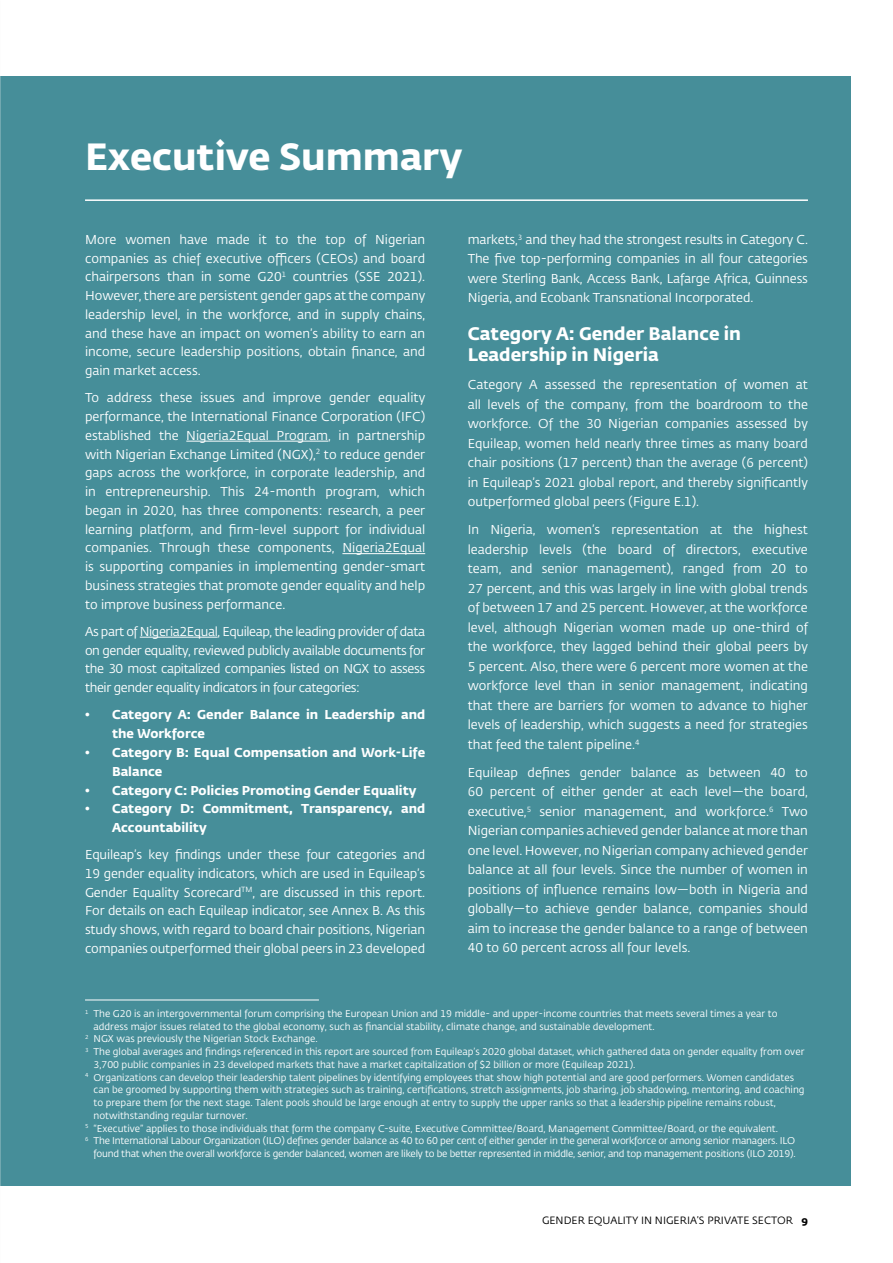
<style>
.page{position:relative;width:893px;height:1263px;background:#fff}
.page>*{position:absolute;margin:0;border:0;box-sizing:border-box;transform-origin:0 0}
.t1{font:700 37.5px "Fedra Sans Std";color:#fff}
.t2{font:700 18px/21px "Fedra Sans Std";color:#fff}
.t3{font:12.75px/19.5px "Fedra Sans Std";color:#fff;text-align:justify}
.t4{font:700 12.75px/18.8px "Fedra Sans Std";color:#fff}
.t5{font:10.5px "Fedra Sans Std";color:#000}
.t6{font:9.75px "Fedra Sans Std";color:#fff}
.t7{font:9.75px "Fedra Sans Std";letter-spacing:-.02em;color:#fff}
.s1{font-weight:700}
</style>
<div class="page">
<div style="left:0;top:77px;width:850px;height:1109px;background:#468e99"></div>
<hr style="left:186px;top:441px;width:142px;height:1px;background:#fff">
<hr style="left:342px;top:553px;width:83px;height:1px;background:#fff">
<hr style="left:140px;top:637px;width:78px;height:1px;background:#fff">
<hr style="left:85px;top:1000px;width:234px;height:1px;background:#fff">
<hr style="left:85px;top:199px;width:723px;height:2px;background:#fff">
<h1 class="t1" style="left:85px;top:132px;width:379px">Executive Summary</h1>
<p class="t3" style="left:85px;top:230px;width:342px;line-height:18.8px">More women have made it to the top of Nigerian companies as chief executive officers (CEOs) and board chairpersons than in some G20<sup>1</sup> countries (SSE 2021).<br>However, there are persistent gender gaps at the company leadership level, in the workforce, and in supply chains, and these have an impact on women’s ability to earn an income, secure leadership positions, obtain finance, and gain market access.</p>
<p class="t3" style="left:85px;top:389px;width:342px;line-height:18.8px">To address these issues and improve gender equality performance, the International Finance Corporation (IFC) established the Nigeria2Equal Program, in partnership with Nigerian Exchange Limited (NGX),<sup>2</sup> to reduce gender gaps across the workforce, in corporate leadership, and in entrepreneurship. This 24-month program, which began in 2020, has three components: research, a peer learning platform, and firm-level support for individual companies. Through these components, Nigeria2Equal is supporting companies in implementing gender-smart business strategies that promote gender equality and help to improve business performance.</p>
<p class="t3" style="left:85px;top:622px;width:342px;line-height:18.8px">As part of Nigeria2Equal, Equileap, the leading provider of data on gender equality, reviewed publicly available documents for the 30 most capitalized companies listed on NGX to assess their gender equality indicators in four categories:</p>
<p class="t4" style="left:112px;top:705px;width:315px;text-indent:-27px">• Category A: Gender Balance in Leadership and the Workforce</p>
<p class="t4" style="left:112px;top:743px;width:315px;text-indent:-27px">• Category B: Equal Compensation and Work-Life<br>Balance</p>
<p class="t4" style="left:85px;top:780px;width:333px">• Category C: Policies Promoting Gender Equality</p>
<p class="t4" style="left:112px;top:799px;width:315px;text-indent:-27px">• Category D: Commitment, Transparency, and<br>Accountability</p>
<p class="t3" style="left:85px;top:846px;width:342px;line-height:18.8px">Equileap’s key findings under these four categories and 19 gender equality indicators, which are used in Equileap’s Gender Equality Scorecard<sup>TM</sup>, are discussed in this report.<br>For details on each Equileap indicator, see Annex B. As this study shows, with regard to board chair positions, Nigerian companies outperformed their global peers in 23 developed</p>
<p class="t3" style="left:468px;top:230px;width:342px">markets,<sup>3</sup> and they had the strongest results in Category C.<br>The five top-performing companies in all four categories were Sterling Bank, Access Bank, Lafarge Africa, Guinness Nigeria, and Ecobank Transnational Incorporated.</p>
<h2 class="t2" style="left:468px;top:323px;width:275px">Category A: Gender Balance in<br>Leadership in Nigeria</h2>
<p class="t3" style="left:468px;top:375px;width:342px">Category A assessed the representation of women at all levels of the company, from the boardroom to the workforce. Of the 30 Nigerian companies assessed by Equileap, women held nearly three times as many board chair positions (17 percent) than the average (6 percent) in Equileap’s 2021 global report, and thereby significantly outperformed global peers (Figure E.1).</p>
<p class="t3" style="left:468px;top:520px;width:342px">In Nigeria, women’s representation at the highest leadership levels (the board of directors, executive team, and senior management), ranged from 20 to 27 percent, and this was largely in line with global trends of between 17 and 25 percent. However, at the workforce level, although Nigerian women made up one-third of the workforce, they lagged behind their global peers by 5 percent. Also, there were 6 percent more women at the workforce level than in senior management, indicating that there are barriers for women to advance to higher levels of leadership, which suggests a need for strategies that feed the talent pipeline.<sup>4</sup></p>
<p class="t3" style="left:468px;top:763px;width:342px">Equileap defines gender balance as between 40 to 60 percent of either gender at each level—the board, executive,<sup>5</sup> senior management, and workforce.<sup>6</sup> Two Nigerian companies achieved gender balance at more than one level. However, no Nigerian company achieved gender balance at all four levels. Since the number of women in positions of influence remains low—both in Nigeria and globally—to achieve gender balance, companies should aim to increase the gender balance to a range of between 40 to 60 percent across all four levels.</p>
<p class="t6" style="left:85px;top:1007px;width:694px"><sup>1</sup> The G20 is an intergovernmental forum comprising the European Union and 19 middle- and upper-income countries that meets several times a year to</p>
<p class="t6" style="left:94px;top:1020px;width:563px">address major issues related to the global economy, such as financial stability, climate change, and sustainable development.</p>
<p class="t6" style="left:85px;top:1033px;width:234px"><sup>2</sup> NGX was previously the Nigerian Stock Exchange.</p>
<p class="t6" style="left:85px;top:1046px;width:721px"><sup>3</sup> The global averages and findings referenced in this report are sourced from Equileap’s 2020 global dataset, which gathered data on gender equality from over</p>
<p class="t6" style="left:94px;top:1058px;width:543px">3,700 public companies in 23 developed markets that have a market capitalization of $2 billion or more (Equileap 2021).</p>
<p class="t6" style="left:85px;top:1071px;width:710px"><sup>4</sup> Organizations can develop their leadership talent pipelines by identifying employees that show high potential and are good performers. Women candidates</p>
<p class="t6" style="left:94px;top:1084px;width:712px">can be groomed by supporting them with strategies such as training, certifications, stretch assignments, job sharing, job shadowing, mentoring, and coaching</p>
<p class="t6" style="left:94px;top:1097px;width:684px">to prepare them for the next stage. Talent pools should be large enough at entry to supply the upper ranks so that a leadership pipeline remains robust,</p>
<p class="t6" style="left:94px;top:1109px;width:156px">notwithstanding regular turnover.</p>
<p class="t6" style="left:85px;top:1122px;width:695px"><sup>5</sup> “Executive” applies to those individuals that form the company C-suite, Executive Committee/Board, Management Committee/Board, or the equivalent.</p>
<p class="t7" style="left:85px;top:1135px;width:712px"><sup>6</sup> The International Labour Organization (ILO) defines gender balance as 40 to 60 per cent of either gender in the general workforce or among senior managers. ILO</p>
<p class="t7" style="left:94px;top:1148px;width:704px">found that when the overall workforce is gender balanced, women are likely to be better represented in middle, senior, and top management positions (ILO 2019).</p>
<p class="t5" style="left:542px;top:1214px;width:267px">GENDER EQUALITY IN NIGERIA’S PRIVATE SECTOR <span class="s1">9</span></p>
</div>
